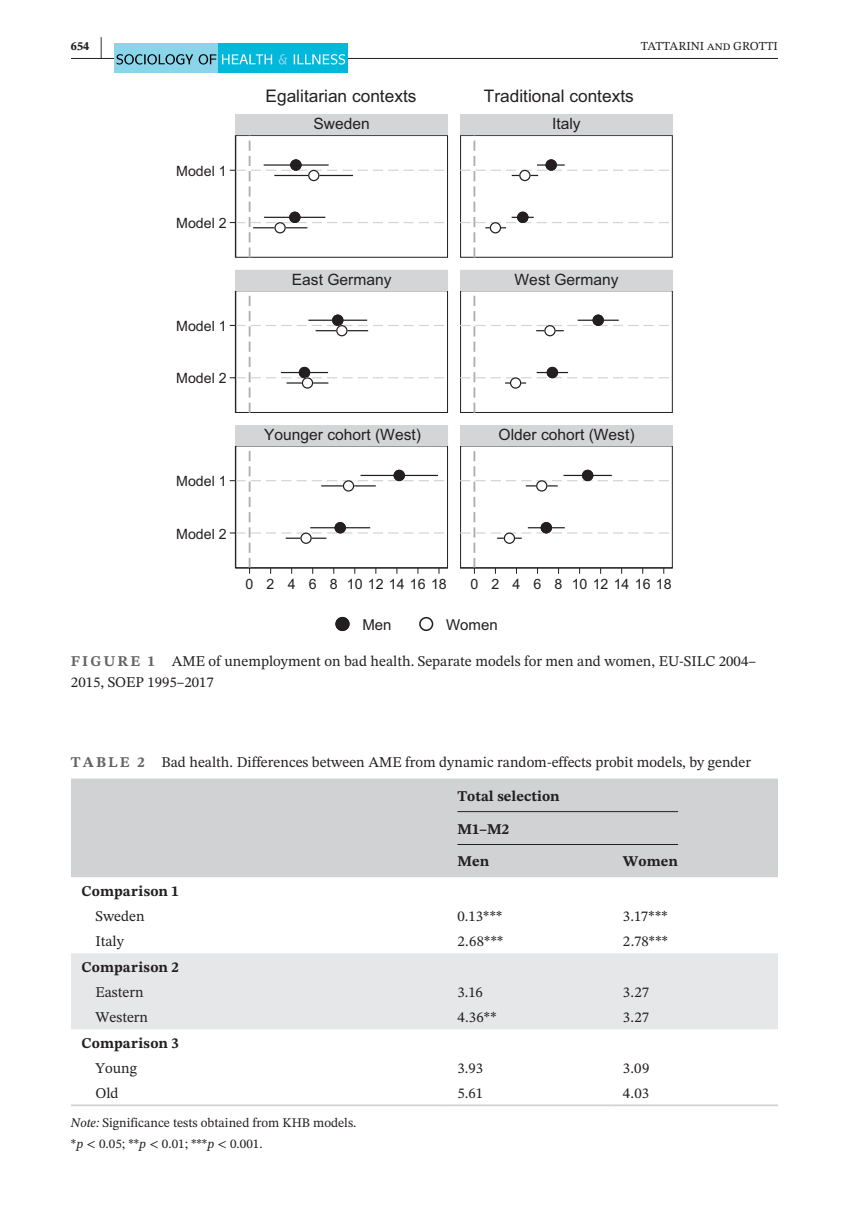
<style>
.page{position:relative;width:849px;height:1221px;background:#fff}
.page>*{position:absolute;margin:0;border:0;box-sizing:border-box;transform-origin:0 0}
.t1{font:17.32px "Arial";color:#231f20}
.t2{font:15.58px "Arial";color:#231f20}
.t3{font:15.05px "Arial";color:#231f20}
.t4{font:14.88px/21px "STIX Two Text";color:#231f20}
.t5{font:700 14.88px "STIX Two Text";color:#231f20}
.t6{font:14.17px "Arial";color:#231f20}
.t7{font:13.12px/21px "STIX Two Text";color:#231f20}
.t8{font:12.25px "STIX Two Text";color:#231f20}
.t9{font:700 12.25px "STIX Two Text";color:#231f20}
.s1{font-size:24.68px}
.s2{font-weight:700;color:#636366}
.s3{font-style:italic}
</style>
<div class="page">
<hr style="left:71px;top:58px;width:706px;height:1px;background:#231f20">
<div style="left:114px;top:44px;width:104px;height:29px;background:#8ad5ea"></div>
<div style="left:218px;top:44px;width:130px;height:29px;background:#00b8da"></div>
<svg style="left:116px;top:54px;width:100px;height:11px"></svg>
<svg style="left:222px;top:54px;width:50px;height:10px"></svg>
<svg style="left:278px;top:54px;width:9px;height:11px"></svg>
<svg style="left:293px;top:54px;width:52px;height:11px"></svg>
<hr style="left:460px;top:567px;width:212px;height:1px;background:#231f20">
<svg style="left:230px;top:135px;width:438px;height:438px"></svg>
<div style="left:235px;top:115px;width:213px;height:20px;background:#d4d5d7"></div>
<div style="left:460px;top:115px;width:212px;height:20px;background:#d4d5d7"></div>
<div style="left:235px;top:270px;width:213px;height:20px;background:#d4d5d7"></div>
<div style="left:460px;top:270px;width:212px;height:20px;background:#d4d5d7"></div>
<div style="left:235px;top:425px;width:213px;height:20px;background:#d4d5d7"></div>
<div style="left:460px;top:425px;width:212px;height:20px;background:#d4d5d7"></div>
<div style="left:335px;top:617px;width:14px;height:14px;background:#231f20;border-radius:50%"></div>
<div style="left:335px;top:617px;width:14px;height:14px;border:2px solid #231f20;border-radius:50%"></div>
<div style="left:419px;top:617px;width:14px;height:14px;border:2px solid #231f20;border-radius:50%"></div>
<div style="left:71px;top:778px;width:706px;height:99px;background:#d1d2d4"></div>
<div style="left:71px;top:953px;width:706px;height:76px;background:#e6e7e9"></div>
<hr style="left:71px;top:1104px;width:376px;height:2px;background:#d1d2d4">
<hr style="left:447px;top:1104px;width:165px;height:2px;background:#d1d2d4">
<hr style="left:612px;top:1104px;width:165px;height:2px;background:#d1d2d4">
<hr style="left:457px;top:811px;width:221px;height:1px;background:#231f20">
<hr style="left:457px;top:844px;width:221px;height:1px;background:#231f20">
<p class="t9" style="left:71px;top:37px;width:33px">654 <span class="s1">|</span></p>
<p class="t8" style="left:640px;top:37px;width:139px">TATTARINI and GROTTI</p>
<p class="t1" style="left:265px;top:84px;width:152px">Egalitarian contexts</p>
<p class="t1" style="left:483px;top:84px;width:151px">Traditional contexts</p>
<p class="t6" style="left:176px;top:161px;width:52px">Model 1</p>
<p class="t6" style="left:176px;top:214px;width:52px">Model 2</p>
<p class="t6" style="left:176px;top:317px;width:52px">Model 1</p>
<p class="t6" style="left:176px;top:369px;width:52px">Model 2</p>
<p class="t6" style="left:176px;top:472px;width:52px">Model 1</p>
<p class="t6" style="left:176px;top:524px;width:52px">Model 2</p>
<p class="t2" style="left:313px;top:114px;width:58px">Sweden</p>
<p class="t2" style="left:552px;top:114px;width:30px">Italy</p>
<p class="t2" style="left:292px;top:269px;width:101px">East Germany</p>
<p class="t2" style="left:514px;top:269px;width:105px">West Germany</p>
<p class="t2" style="left:264px;top:424px;width:158px">Younger cohort (West)</p>
<p class="t2" style="left:498px;top:424px;width:137px">Older cohort (West)</p>
<p class="t6" style="left:245px;top:575px;width:203px">0 2 4 6 8 1012141618</p>
<p class="t6" style="left:470px;top:575px;width:203px">0 2 4 6 8 1012141618</p>
<p class="t3" style="left:362px;top:614px;width:31px">Men</p>
<p class="t3" style="left:446px;top:614px;width:53px">Women</p>
<p class="t4" style="left:71px;top:650px;width:686px"><span class="s2">FIGURE 1</span> AME of unemployment on bad health. Separate models for men and women, EU-SILC 2004–<br>2015, SOEP 1995–2017</p>
<p class="t4" style="left:71px;top:751px;width:681px"><span class="s2">TABLE 2</span> Bad health. Differences between AME from dynamic random-effects probit models, by gender</p>
<p class="t5" style="left:457px;top:785px;width:104px">Total selection</p>
<p class="t5" style="left:457px;top:818px;width:53px">M1–M2</p>
<p class="t5" style="left:457px;top:850px;width:34px">Men</p>
<p class="t5" style="left:622px;top:850px;width:57px">Women</p>
<p class="t5" style="left:81px;top:879px;width:99px">Comparison 1</p>
<p class="t4" style="left:95px;top:905px;width:51px">Sweden</p>
<p class="t4" style="left:457px;top:905px;width:46px">0.13***</p>
<p class="t4" style="left:622px;top:905px;width:46px">3.17***</p>
<p class="t4" style="left:95px;top:930px;width:30px">Italy</p>
<p class="t4" style="left:457px;top:930px;width:47px">2.68***</p>
<p class="t4" style="left:622px;top:930px;width:47px">2.78***</p>
<p class="t5" style="left:81px;top:955px;width:99px">Comparison 2</p>
<p class="t4" style="left:95px;top:981px;width:50px">Eastern</p>
<p class="t4" style="left:457px;top:981px;width:27px">3.16</p>
<p class="t4" style="left:622px;top:981px;width:28px">3.27</p>
<p class="t4" style="left:95px;top:1006px;width:54px">Western</p>
<p class="t4" style="left:457px;top:1006px;width:41px">4.36**</p>
<p class="t4" style="left:622px;top:1006px;width:28px">3.27</p>
<p class="t5" style="left:81px;top:1031px;width:99px">Comparison 3</p>
<p class="t4" style="left:95px;top:1057px;width:43px">Young</p>
<p class="t4" style="left:457px;top:1057px;width:27px">3.93</p>
<p class="t4" style="left:622px;top:1057px;width:28px">3.09</p>
<p class="t4" style="left:95px;top:1082px;width:25px">Old</p>
<p class="t4" style="left:457px;top:1082px;width:27px">5.61</p>
<p class="t4" style="left:622px;top:1082px;width:28px">4.03</p>
<p class="t7" style="left:71px;top:1112px;width:287px"><span class="s3">Note:</span> Significance tests obtained from KHB models. *<span class="s3">p</span> &lt; 0.05; **<span class="s3">p</span> &lt; 0.01; ***<span class="s3">p</span> &lt; 0.001.</p>
</div>
